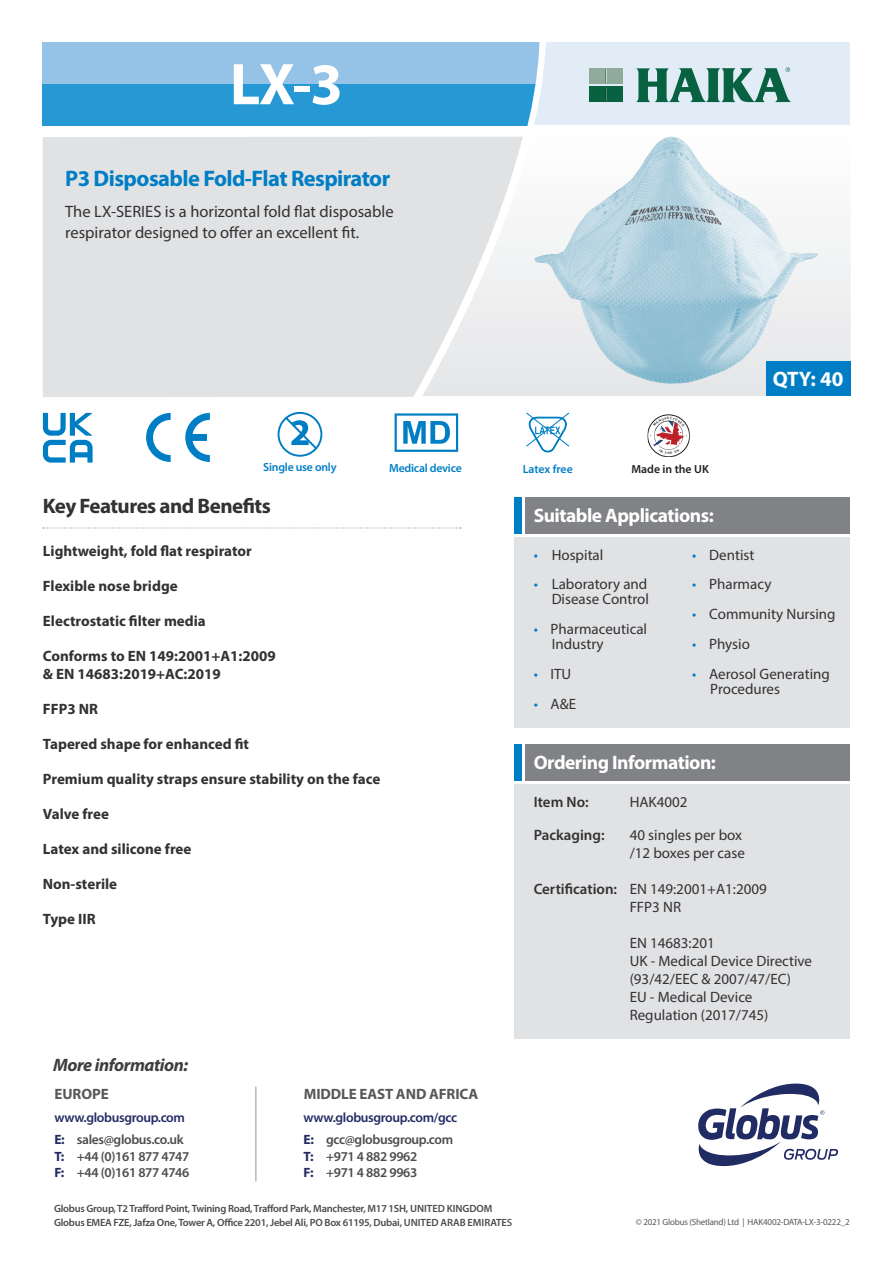
<style>
.page{position:relative;width:893px;height:1263px;background:#fff}
.page>*{position:absolute;margin:0;border:0;box-sizing:border-box;transform-origin:0 0}
.t1{font:700 59.25px "Myriad Pro";color:#fff}
.t2{font:700 22.5px "Myriad Pro";letter-spacing:-.025em;color:#007ec5}
.t3{font:700 21px "Myriad Pro";letter-spacing:-.025em;color:#333233}
.t4{font:700 21px "Myriad Pro";color:#fff}
.t5{font:700 19.5px "Myriad Pro";letter-spacing:-.025em;color:#fff}
.t6{font:italic 700 18px "Myriad Pro";letter-spacing:-.025em;color:#3e3e3f}
.t7{font:16.5px/21px "Myriad Pro";color:#333233}
.t8{font:15px/15px "Myriad Pro";color:#333233}
.t9{font:700 15px/18px "Myriad Pro";color:#333233}
.t10{font:700 15px "Myriad Pro";letter-spacing:-.005em;color:#57585a}
.t11{font:600 15px "Myriad Pro";color:#333233}
.t12{font:600 13.5px/22.5px "Myriad Pro";letter-spacing:-.025em;color:#222a64}
.t13{font:600 13.5px/16.5px "Myriad Pro";letter-spacing:-.025em;color:#4b4c4d}
.t14{font:600 11.85px "Myriad Pro";letter-spacing:-.02em;color:#007ec5}
.t15{font:600 11.85px "Myriad Pro";color:#231f20}
.t16{font:600 10.5px/13.5px "Myriad Pro";letter-spacing:-.025em;color:#4b4c4d}
.t17{font:9px "Myriad Pro";letter-spacing:-.025em;color:#57585a}
.s1{font-weight:700}
.s2{color:#4b4c4d}
.s3{font-weight:700;color:#222a64}
.s4{color:#57585a}
.s5{color:#007ec5}
.s6{font-weight:600}
</style>
<div class="page">
<div style="left:525px;top:497px;width:325px;height:36px;background:#808285"></div>
<div style="left:525px;top:744px;width:325px;height:37px;background:#808285"></div>
<div style="left:514px;top:537px;width:336px;height:191px;background:#e1e2e4"></div>
<div style="left:514px;top:784px;width:336px;height:255px;background:#e1e2e4"></div>
<div style="left:514px;top:497px;width:8px;height:36px;background:#007ec5"></div>
<div style="left:514px;top:744px;width:8px;height:37px;background:#007ec5"></div>
<div style="left:43px;top:137px;width:379px;height:260px;background:#e1e2e4"></div>
<div style="left:43px;top:43px;width:508px;height:41px;background:#95c3e8"></div>
<div style="left:43px;top:84px;width:508px;height:41px;background:#2699d5"></div>
<div style="left:528px;top:43px;width:322px;height:82px;background:#e1ecf7"></div>
<svg style="left:422px;top:136px;width:429px;height:260px"></svg>
<div style="left:589px;top:87px;width:34px;height:15px;background:#086241"></div>
<div style="left:589px;top:69px;width:34px;height:15px;background:#90aa9b"></div>
<svg style="left:605px;top:69px;width:2px;height:32px"></svg>
<svg style="left:636px;top:67px;width:155px;height:35px"></svg>
<div style="left:766px;top:361px;width:84px;height:35px;background:#007ec5"></div>
<svg style="left:698px;top:1083px;width:140px;height:83px"></svg>
<hr style="left:255px;top:1087px;width:1px;height:94px;background:#939598">
<svg style="left:43px;top:528px;width:418px;height:1px"></svg>
<svg style="left:43px;top:413px;width:50px;height:50px"></svg>
<svg style="left:526px;top:412px;width:43px;height:41px"></svg>
<svg style="left:277px;top:411px;width:46px;height:46px"></svg>
<svg style="left:146px;top:413px;width:64px;height:49px"></svg>
<svg style="left:395px;top:413px;width:63px;height:39px"></svg>
<img style="left:646px;top:137px;width:24px;height:21px">
<svg style="left:647px;top:414px;width:43px;height:43px"></svg>
<p class="t1" style="left:230px;top:46px;width:115px">LX-3</p>
<p class="t2" style="left:65px;top:164px;width:327px">P3 Disposable Fold-Flat Respirator</p>
<p class="t7" style="left:65px;top:200px;width:330px">The LX-SERIES is a horizontal fold flat disposable respirator designed to offer an excellent fit.</p>
<p class="t14" style="left:263px;top:460px;width:75px">Single use only</p>
<p class="t14" style="left:523px;top:461px;width:52px">Latex free</p>
<p class="t15" style="left:631px;top:461px;width:79px">Made in the UK</p>
<p class="t14" style="left:389px;top:461px;width:74px">Medical device</p>
<p class="t4" style="left:773px;top:365px;width:72px">QTY: 40</p>
<p class="t3" style="left:43px;top:492px;width:229px">Key Features and Benefits</p>
<p class="t9" style="left:43px;top:542px;width:210px">Lightweight, fold flat respirator</p>
<p class="t9" style="left:43px;top:577px;width:136px">Flexible nose bridge</p>
<p class="t9" style="left:43px;top:612px;width:164px">Electrostatic filter media</p>
<p class="t9" style="left:43px;top:647px;width:234px">Conforms to EN 149:2001+A1:2009 &amp; EN 14683:2019+AC:2019</p>
<p class="t9" style="left:43px;top:700px;width:57px">FFP3 NR</p>
<p class="t9" style="left:43px;top:735px;width:208px">Tapered shape for enhanced fit</p>
<p class="t9" style="left:43px;top:770px;width:339px">Premium quality straps ensure stability on the face</p>
<p class="t9" style="left:43px;top:805px;width:68px">Valve free</p>
<p class="t9" style="left:43px;top:840px;width:150px">Latex and silicone free</p>
<p class="t9" style="left:43px;top:875px;width:76px">Non-sterile</p>
<p class="t9" style="left:43px;top:910px;width:54px">Type IIR</p>
<p class="t6" style="left:53px;top:1053px;width:137px">More information:</p>
<p class="t10" style="left:55px;top:1084px;width:56px">EUROPE</p>
<p class="t12" style="left:54px;top:1106px;width:132px">www.globusgroup.com<br><span class="s1">E:</span> <span class="s2">sales@globus.co.uk</span></p>
<p class="t13" style="left:54px;top:1148px;width:137px"><span class="s3">T:</span> +44 (0)161 877 4747<br><span class="s3">F:</span> +44 (0)161 877 4746</p>
<p class="t10" style="left:304px;top:1084px;width:176px">MIDDLE EAST AND AFRICA</p>
<p class="t12" style="left:304px;top:1106px;width:155px">www.globusgroup.com/gcc<br><span class="s1">E:</span> <span class="s2">gcc@globusgroup.com</span></p>
<p class="t13" style="left:304px;top:1148px;width:115px"><span class="s3">T:</span> +971 4 882 9962<br><span class="s3">F:</span> +971 4 882 9963</p>
<p class="t16" style="left:54px;top:1202px;width:460px">Globus Group, T2 Trafford Point, Twining Road, Trafford Park, Manchester, M17 1SH, UNITED KINGDOM<br>Globus EMEA FZE, Jafza One, Tower A, Office 2201, Jebel Ali, PO Box 61195, Dubai, UNITED ARAB EMIRATE<span class="s4">S</span></p>
<p class="t5" style="left:534px;top:502px;width:182px">Suitable Applications:</p>
<p class="t8" style="left:534px;top:547px;width:71px"><span class="s5">•</span> Hospital</p>
<p class="t8" style="left:534px;top:577px;width:117px;text-align:right"><span class="s5">•</span> Laboratory and<br>Disease Control</p>
<p class="t8" style="left:552px;top:622px;width:97px;text-indent:-18px"><span class="s5">•</span> Pharmaceutical<br>Industry</p>
<p class="t8" style="left:534px;top:666px;width:39px"><span class="s5">•</span> ITU</p>
<p class="t8" style="left:534px;top:696px;width:44px"><span class="s5">•</span> A&amp;E</p>
<p class="t8" style="left:692px;top:547px;width:64px"><span class="s5">•</span> Dentist</p>
<p class="t8" style="left:692px;top:577px;width:81px"><span class="s5">•</span> Pharmacy</p>
<p class="t8" style="left:692px;top:607px;width:145px"><span class="s5">•</span> Community Nursing</p>
<p class="t8" style="left:692px;top:636px;width:59px"><span class="s5">•</span> Physio</p>
<p class="t8" style="left:710px;top:666px;width:121px;text-indent:-18px"><span class="s5">•</span> Aerosol Generating<br>Procedures</p>
<p class="t5" style="left:534px;top:749px;width:184px">Ordering Information:</p>
<p class="t11" style="left:534px;top:792px;width:57px">Item No:</p>
<p class="t8" style="left:630px;top:794px;width:59px">HAK4002</p>
<p class="t11" style="left:534px;top:825px;width:72px">Packaging:</p>
<p class="t8" style="left:630px;top:825px;width:117px;line-height:18px">40 singles per box /12 boxes per case</p>
<p class="t8" style="left:630px;top:879px;width:139px;line-height:18px;text-indent:-96px"><span class="s6">Certification:</span> EN 149:2001+A1:2009<br>FFP3 NR</p>
<p class="t8" style="left:630px;top:933px;width:184px;line-height:18px">EN 14683:201<br>UK - Medical Device Directive</p>
<p class="t8" style="left:630px;top:971px;width:163px">(93/42/EEC &amp; 2007/47/EC)</p>
<p class="t8" style="left:630px;top:989px;width:124px">EU - Medical Device</p>
<p class="t8" style="left:630px;top:1007px;width:140px">Regulation (2017/745)</p>
<p class="t17" style="left:636px;top:1217px;width:215px">© 2021 Globus (Shetland) Ltd | HAK4002-DATA-LX-3-0222_2</p>
</div>
